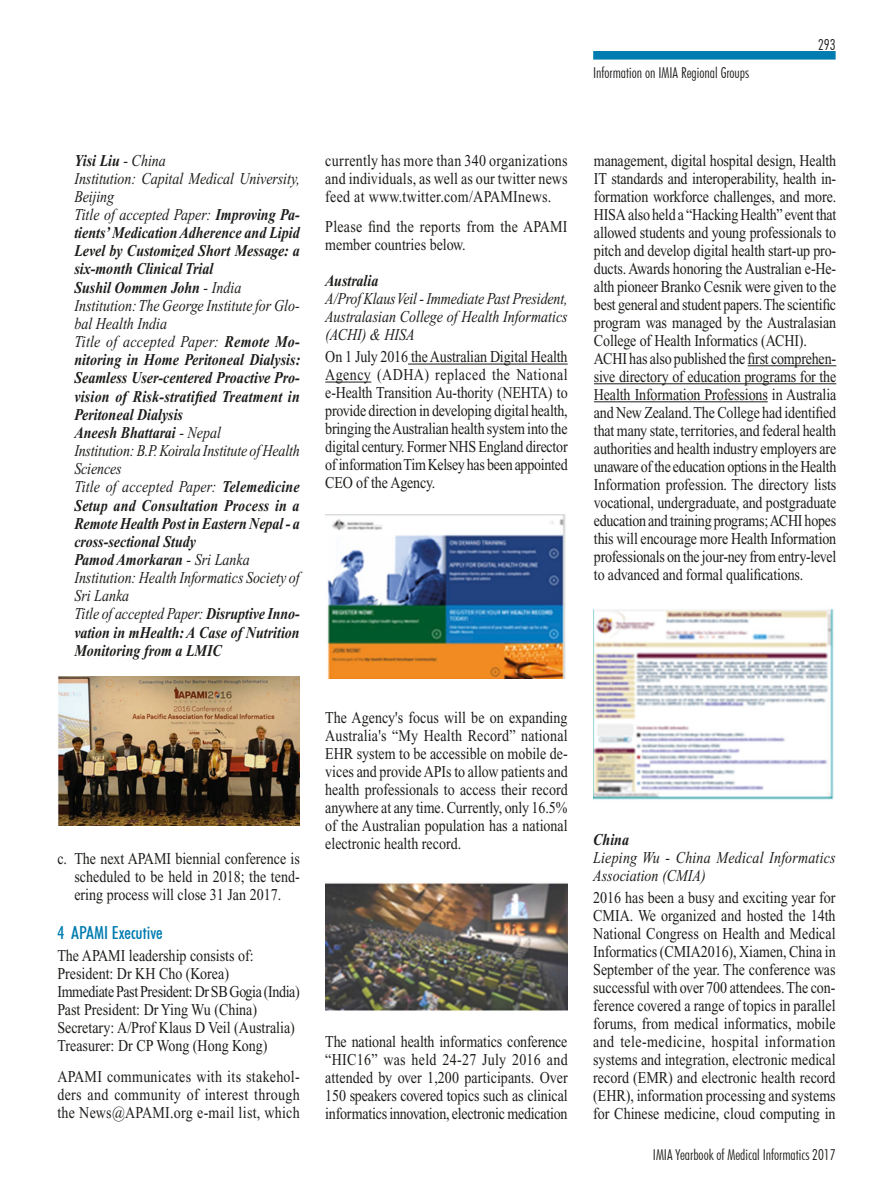
<style>
.page{position:relative;width:893px;height:1191px;background:#fff}
.page>*{position:absolute;margin:0;border:0;box-sizing:border-box;transform-origin:0 0}
.t1{font:500 condensed 18px "Futura BT";color:#007cb0}
.t2{font:16.5px/18px "Times";letter-spacing:-.01em;color:#1d1d1b;text-align:justify;scale:.85 1}
.t3{font:italic 700 16.5px/18.1px "Times";color:#1d1d1b;scale:.85 1}
.t4{font:italic 16.5px/18px "Times";color:#1d1d1b;text-align:justify;scale:.85 1}
.t5{font:16.5px/18px "Times";letter-spacing:.02em;color:#1d1d1b;scale:.85 1}
.t6{font:300 condensed 15px "Futura BT";color:#1d1d1b}
.s1{font-weight:400}
</style>
<div class="page">
<div style="left:593px;top:51px;width:243px;height:9px;background:#007cb0"></div>
<hr style="left:408px;top:364px;width:160px;height:1px;background:#1d1d1b">
<hr style="left:325px;top:382px;width:46px;height:1px;background:#1d1d1b">
<img style="left:57px;top:676px;width:243px;height:150px">
<img style="left:325px;top:514px;width:241px;height:164px">
<img style="left:325px;top:883px;width:243px;height:127px">
<hr style="left:748px;top:365px;width:88px;height:1px;background:#1d1d1b">
<hr style="left:594px;top:383px;width:242px;height:1px;background:#1d1d1b">
<hr style="left:594px;top:401px;width:174px;height:1px;background:#1d1d1b">
<img style="left:593px;top:608px;width:241px;height:192px">
<p class="t6" style="left:593px;top:64px;width:157px">Information on IMIA Regional Groups</p>
<p class="t6" style="left:818px;top:35px;width:19px">293</p>
<p class="t3" style="left:74px;top:151px;width:267px">Yisi Liu <span class="s1">- China<br>Institution: Capital Medical University,<br>Beijing<br>Title of accepted Paper:</span> Improving Pa&shy;tients’ Medication Adherence and Lipid<br>Level by Customized Short Message: a six-month Clinical Trial<br>Sushil Oommen John <span class="s1">- India<br>Institution: The George Institute for Glo&shy;bal Health India<br>Title of accepted Paper:</span> Remote Mo&shy;nitoring in Home Peritoneal Dialysis:<br>Seamless User-centered Proactive Pro&shy;vision of Risk-stratified Treatment in<br>Peritoneal Dialysis<br>Aneesh Bhattarai <span class="s1">- Nepal<br>Institution: B.P. Koirala Institute of Health<br>Sciences<br>Title of accepted Paper:</span> Telemedicine<br>Setup and Consultation Process in a<br>Remote Health Post in Eastern Nepal - a cross-sectional Study<br>Pamod Amorkaran <span class="s1">- Sri Lanka<br>Institution: Health Informatics Society of<br>Sri Lanka<br>Title of accepted Paper:</span> Disruptive Inno&shy;vation in mHealth: A Case of Nutrition<br>Monitoring from a LMIC</p>
<p class="t2" style="left:325px;top:152px;width:287px">currently has more than 340 organizations and individuals, as well as our twitter news feed at www.twitter.com/APAMInews.</p>
<p class="t5" style="left:325px;top:218px;width:287px">Please find the reports from the APAMI member countries below.</p>
<p class="t3" style="left:325px;top:272px;width:64px">Australia</p>
<p class="t4" style="left:325px;top:290px;width:287px">A/Prof Klaus Veil - Immediate Past President, Australasian College of Health Informatics (ACHI) &amp; HISA</p>
<p class="t2" style="left:325px;top:348px;width:287px">On 1 July 2016 the Australian Digital Health Agency (ADHA) replaced the National e-Health Transition Au-thority (NEHTA) to provide direction in developing digital health, bringing the Australian health system into the digital century. Former NHS England director of information Tim Kelsey has been appointed CEO of the Agency.</p>
<p class="t2" style="left:74px;top:849px;width:267px;text-indent:-17px">c. The next APAMI biennial conference is scheduled to be held in 2018; the tend&shy;ering process will close 31 Jan 2017.</p>
<p class="t1" style="left:57px;top:921px;width:107px">4 APAMI Executive</p>
<p class="t2" style="left:57px;top:946px;width:287px;text-align:left">The APAMI leadership consists of:<br>President: Dr KH Cho (Korea)<br>Immediate Past President: Dr SB Gogia (India)<br>Past President: Dr Ying Wu (China)<br>Secretary: A/Prof Klaus D Veil (Australia)<br>Treasurer: Dr CP Wong (Hong Kong)</p>
<p class="t2" style="left:57px;top:1067px;width:287px">APAMI communicates with its stakehol&shy;ders and community of interest through the News@APAMI.org e-mail list, which</p>
<p class="t2" style="left:325px;top:708px;width:287px">The Agency's focus will be on expanding Australia's “My Health Record” national EHR system to be accessible on mobile de&shy;vices and provide APIs to allow patients and health professionals to access their record anywhere at any time. Currently, only 16.5% of the Australian population has a national electronic health record.</p>
<p class="t2" style="left:325px;top:1032px;width:287px">The national health informatics conference “HIC16” was held 24-27 July 2016 and attended by over 1,200 participants. Over 150 speakers covered topics such as clinical informatics innovation, electronic medication</p>
<p class="t2" style="left:594px;top:152px;width:287px;text-align:left">management, digital hospital design, Health IT standards and interoperability, health in&shy;formation workforce challenges, and more.<br>HISA also held a “Hacking Health” event that allowed students and young professionals to pitch and develop digital health start-up pro&shy;ducts. Awards honoring the Australian e-He&shy;alth pioneer Branko Cesnik were given to the best general and student papers. The scientific program was managed by the Australasian College of Health Informatics (ACHI).<br>ACHI has also published the first comprehen&shy;sive directory of education programs for the Health Information Professions in Australia and New Zealand. The College had identified that many state, territories, and federal health authorities and health industry employers are unaware of the education options in the Health Information profession. The directory lists vocational, undergraduate, and postgraduate education and training programs; ACHI hopes this will encourage more Health Information professionals on the jour-ney from entry-level to advanced and formal qualifications.</p>
<p class="t3" style="left:593px;top:830px;width:44px">China</p>
<p class="t4" style="left:593px;top:848px;width:287px">Lieping Wu - China Medical Informatics<br>Association (CMIA)</p>
<p class="t2" style="left:593px;top:888px;width:287px">2016 has been a busy and exciting year for CMIA. We organized and hosted the 14th National Congress on Health and Medical Informatics (CMIA2016), Xiamen, China in September of the year. The conference was successful with over 700 attendees. The con&shy;ference covered a range of topics in parallel forums, from medical informatics, mobile and tele-medicine, hospital information systems and integration, electronic medical record (EMR) and electronic health record (EHR), information processing and systems for Chinese medicine, cloud computing in</p>
<p class="t6" style="left:653px;top:1145px;width:184px">IMIA Yearbook of Medical Informatics 2017</p>
</div>
